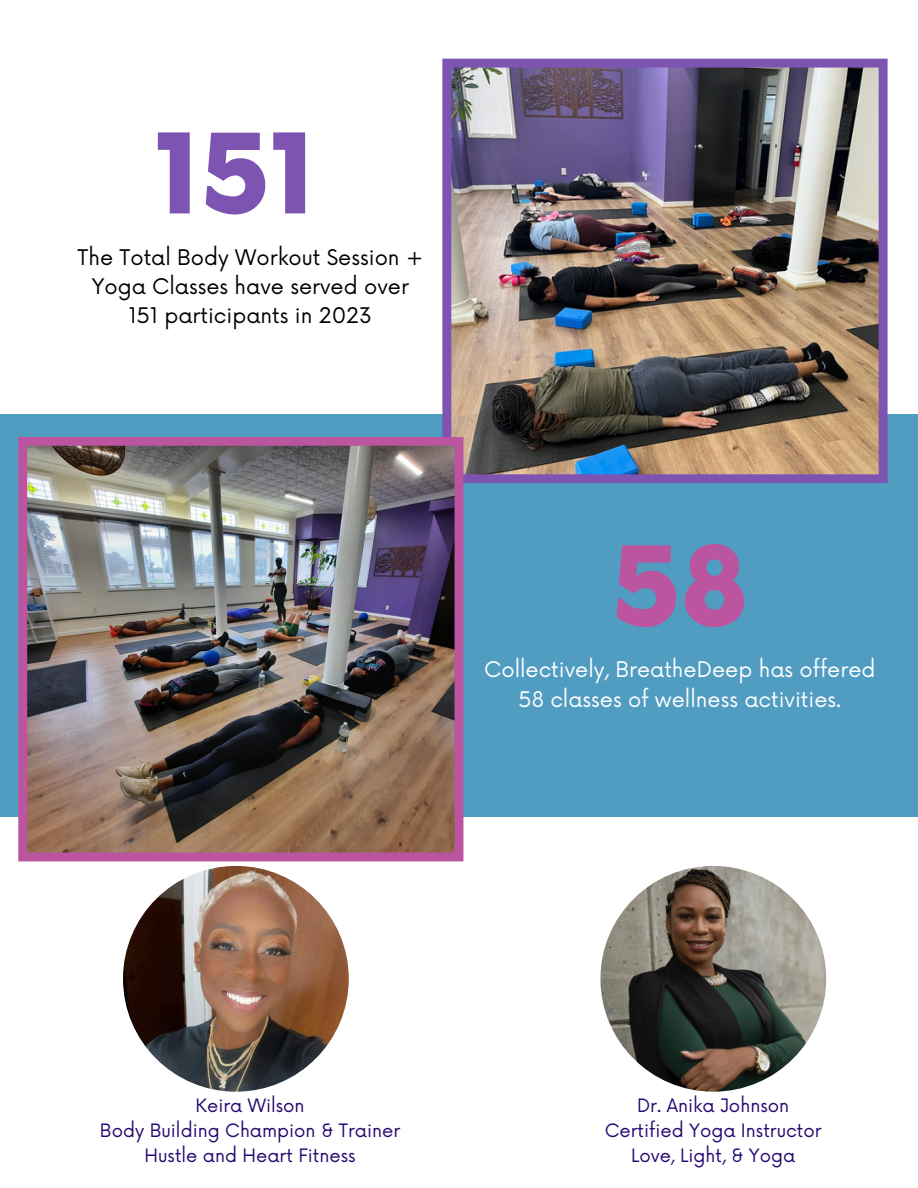
<style>
.page{position:relative;width:918px;height:1188px;background:#fff}
.page>*{position:absolute;margin:0;border:0;box-sizing:border-box;transform-origin:0 0}
.t1{font:900 108px "Now";color:#7d54b2}
.t2{font:900 108px "Now";color:#bb55a0}
.t3{font:21px/29.2px "Now";color:#000;text-align:center}
.t4{font:21px/29.2px "Now";color:#fff;text-align:center}
.t5{font:18px "Now";color:#230871}
</style>
<div class="page">
<div style="left:0;top:414px;width:918px;height:403px;background:#519cc1"></div>
<img style="left:123px;top:866px;width:226px;height:226px;border-radius:50%">
<img style="left:600px;top:866px;width:226px;height:226px;border-radius:50%">
<img style="left:442px;top:59px;width:446px;height:424px">
<img style="left:18px;top:437px;width:445px;height:424px">
<p class="t1" style="left:155px;top:116px;width:163px">151</p>
<p class="t3" style="left:78px;top:244px;width:347px">The Total Body Workout Session +<br>Yoga Classes have served over<br>151 participants in 2023</p>
<p class="t2" style="left:612px;top:529px;width:137px">58</p>
<p class="t4" style="left:484px;top:656px;width:393px">Collectively, BreatheDeep has offered<br>58 classes of wellness activities.</p>
<p class="t5" style="left:196px;top:1096px;width:111px">Keira Wilson</p>
<h2 class="t5" style="left:100px;top:1121px;width:302px">Body Building Champion &amp; Trainer</h2>
<p class="t5" style="left:145px;top:1145px;width:213px">Hustle and Heart Fitness</p>
<p class="t5" style="left:637px;top:1096px;width:154px">Dr. Anika Johnson</p>
<p class="t5" style="left:605px;top:1121px;width:219px">Certified Yoga Instructor</p>
<p class="t5" style="left:631px;top:1145px;width:166px">Love, Light, &amp; Yoga</p>
</div>
